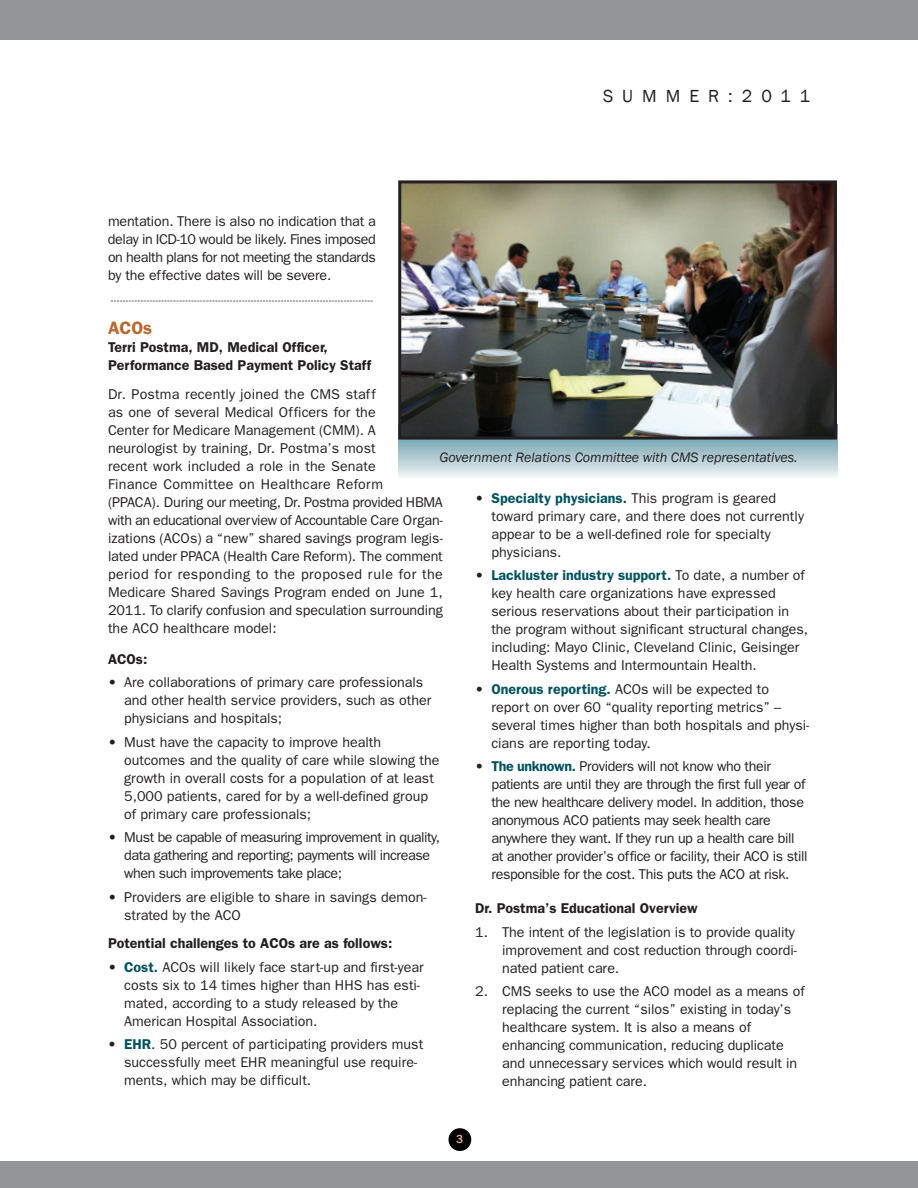
<style>
.page{position:relative;width:918px;height:1188px;background:#fff}
.page>*{position:absolute;margin:0;border:0;box-sizing:border-box;transform-origin:0 0}
.t1{font:18px "Franklin Gothic";letter-spacing:.5em;color:#231f20}
.t2{font:600 18px "Franklin Gothic";color:#b96730}
.t3{font:14.25px/18px "Franklin Gothic";color:#231f20}
.t4{font:14.25px/18px "Franklin Gothic";letter-spacing:-.025em;color:#231f20}
.t5{font:600 14.25px/18px "Franklin Gothic";color:#231f20}
.t6{font:14.25px/18px "Franklin Gothic";letter-spacing:-.03em;color:#231f20}
.t7{font:italic 14.1px "Franklin Gothic";color:#231f20}
.t8{font:500 12px "Franklin Gothic";color:#e2b886}
.s1{font-weight:600;color:#015360}
</style>
<div class="page">
<div style="left:0;top:1161px;width:918px;height:27px;background:#939598"></div>
<div style="left:449px;top:1128px;width:22px;height:23px;background:#000006;border-radius:50%"></div>
<div style="left:0;top:0;width:918px;height:40px;background:#939598"></div>
<svg style="left:398px;top:440px;width:439px;height:38px;background:#b7cfd6"></svg>
<img style="left:402px;top:184px;width:431px;height:252px">
<div style="left:398px;top:180px;width:439px;height:260px;border:3px solid #231f20"></div>
<svg style="left:111px;top:301px;width:262px;height:1px"></svg>
<p class="t1" style="left:603px;top:86px;width:208px">summer:2011</p>
<p class="t3" style="left:108px;top:212px;width:269px;text-align:justify">mentation. There is also no indication that a delay in ICD-10 would be likely. Fines imposed on health plans for not meeting the standards by the effective dates will be severe.</p>
<p class="t2" style="left:108px;top:318px;width:46px">ACOs</p>
<p class="t5" style="left:108px;top:338px;width:265px">Terri Postma, MD, Medical Officer,<br>Performance Based Payment Policy Staff</p>
<p class="t3" style="left:108px;top:385px;width:336px">Dr. Postma recently joined the CMS staff<br>as one of several Medical Officers for the<br>Center for Medicare Management (CMM). A neurologist by training, Dr. Postma’s most<br>recent work included a role in the Senate<br>Finance Committee on Healthcare Reform<br>(PPACA). During our meeting, Dr. Postma provided HBMA with an educational overview of Accountable Care Organ&shy;izations (ACOs) a “new” shared savings program legis&shy;lated under PPACA (Health Care Reform). The comment period for responding to the proposed rule for the Medicare Shared Savings Program ended on June 1, 2011. To clarify confusion and speculation surrounding the ACO healthcare model:</p>
<p class="t5" style="left:108px;top:650px;width:41px">ACOs:</p>
<p class="t3" style="left:124px;top:674px;width:309px;text-indent:-16px">• Are collaborations of primary care professionals and other health service providers, such as other physicians and hospitals;</p>
<p class="t3" style="left:124px;top:733px;width:317px;text-indent:-16px">• Must have the capacity to improve health outcomes and the quality of care while slowing the growth in overall costs for a population of at least 5,000 patients, cared for by a well-defined group of primary care professionals;</p>
<p class="t6" style="left:124px;top:828px;width:318px;text-indent:-16px">• Must be capable of measuring improvement in quality, data gathering and reporting; payments will increase when such improvements take place;</p>
<p class="t3" style="left:124px;top:888px;width:304px;text-indent:-16px">• Providers are eligible to share in savings demon&shy;strated by the ACO</p>
<p class="t5" style="left:108px;top:935px;width:286px">Potential challenges to ACOs are as follows:</p>
<p class="t3" style="left:124px;top:958px;width:301px;text-indent:-16px">• <span class="s1">Cost.</span> ACOs will likely face start-up and first-year costs six to 14 times higher than HHS has esti&shy;mated, according to a study released by the American Hospital Association.</p>
<p class="t3" style="left:124px;top:1035px;width:301px;text-indent:-16px">• <span class="s1">EHR</span>. 50 percent of participating providers must successfully meet EHR meaningful use require&shy;ments, which may be difficult.</p>
<p class="t7" style="left:439px;top:449px;width:360px">Government Relations Committee with CMS representatives.</p>
<p class="t3" style="left:491px;top:489px;width:314px;text-indent:-16px">• <span class="s1">Specialty physicians.</span> This program is geared toward primary care, and there does not currently appear to be a well-defined role for specialty physicians.</p>
<p class="t3" style="left:491px;top:566px;width:318px;text-indent:-16px">• <span class="s1">Lackluster industry support.</span> To date, a number of key health care organizations have expressed serious reservations about their participation in the program without significant structural changes, including: Mayo Clinic, Cleveland Clinic, Geisinger Health Systems and Intermountain Health.</p>
<p class="t3" style="left:491px;top:680px;width:320px;text-indent:-16px">• <span class="s1">Onerous reporting.</span> ACOs will be expected to report on over 60 “quality reporting metrics” – several times higher than both hospitals and physi&shy;cians are reporting today.</p>
<p class="t4" style="left:491px;top:757px;width:318px;text-indent:-16px">• <span class="s1">The unknown.</span> Providers will not know who their patients are until they are through the first full year of the new healthcare delivery model. In addition, those anonymous ACO patients may seek health care anywhere they want. If they run up a health care bill at another provider’s office or facility, their ACO is still responsible for the cost. This puts the ACO at risk.</p>
<p class="t5" style="left:475px;top:899px;width:224px">Dr. Postma’s Educational Overview</p>
<p class="t3" style="left:502px;top:923px;width:296px;text-indent:-27px">1. The intent of the legislation is to provide quality improvement and cost reduction through coordi&shy;nated patient care.</p>
<p class="t3" style="left:502px;top:982px;width:304px;text-indent:-27px">2. CMS seeks to use the ACO model as a means of replacing the current “silos” existing in today’s healthcare system. It is also a means of enhancing communication, reducing duplicate and unnecessary services which would result in enhancing patient care.</p>
<p class="t8" style="left:456px;top:1132px;width:9px">3</p>
</div>
